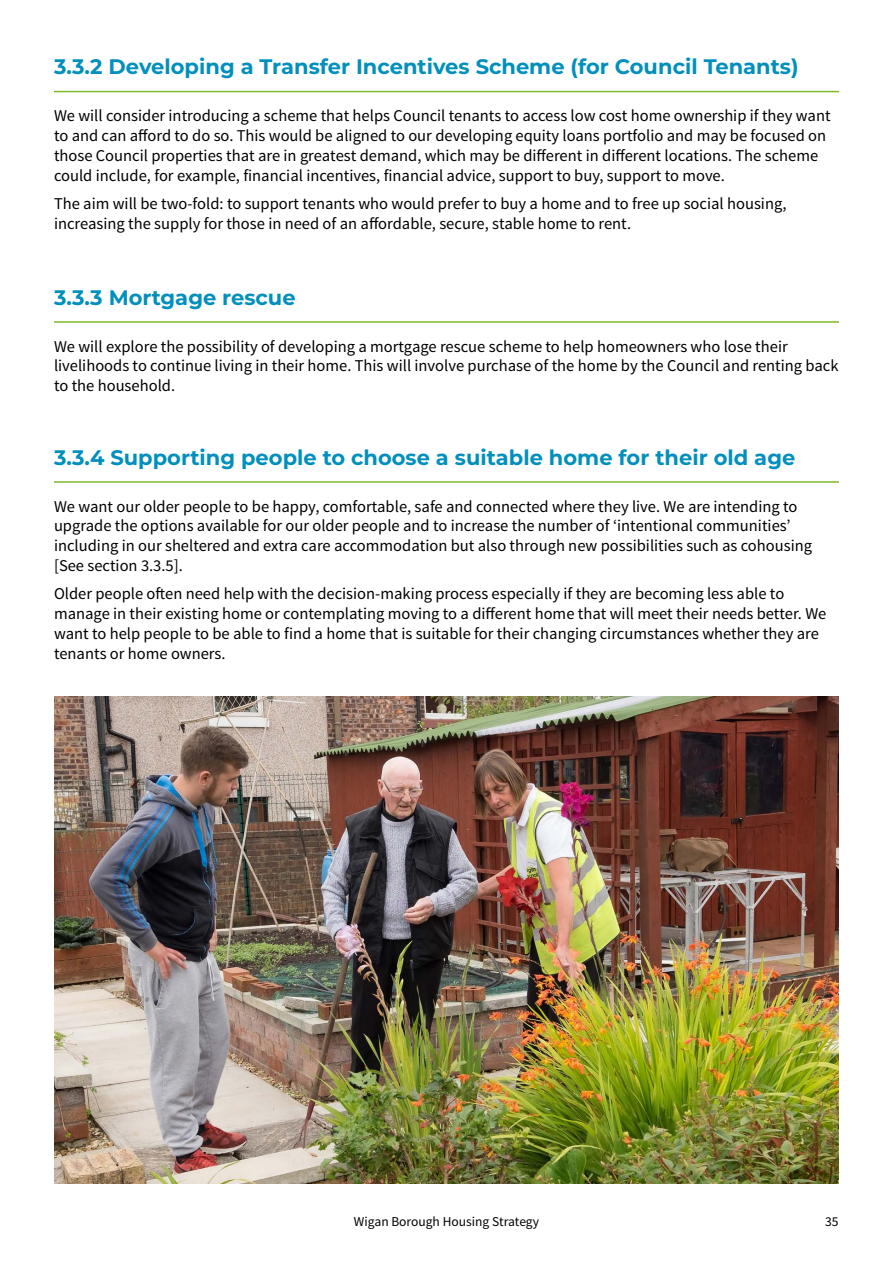
<style>
.page{position:relative;width:893px;height:1263px;background:#fff}
.page>*{position:absolute;margin:0;border:0;box-sizing:border-box;transform-origin:0 0}
.Headings{font:700 21px "Montserrat";color:#018fbe}
.Body_copy{font:16.5px/19.8px "Source Sans Pro";color:#000}
.t1{font:13.5px "Source Sans Pro";color:#000}
</style>
<div class="page">
<hr style="left:54px;top:91px;width:785px;height:1px;background:#7fba28">
<hr style="left:54px;top:481px;width:785px;height:2px;background:#7fba28">
<hr style="left:54px;top:321px;width:785px;height:2px;background:#7fba28">
<img style="left:55px;top:696px;width:783px;height:487px">
<h2 class="Headings" style="left:54px;top:52px;width:746px">3.3.2 Developing a Transfer Incentives Scheme (for Council Tenants)</h2>
<p class="Body_copy" style="left:54px;top:106px;width:778px">We will consider introducing a scheme that helps Council tenants to access low cost home ownership if they want to and can afford to do so. This would be aligned to our developing equity loans portfolio and may be focused on those Council properties that are in greatest demand, which may be different in different locations. The scheme could include, for example, financial incentives, financial advice, support to buy, support to move.</p>
<p class="Body_copy" style="left:54px;top:194px;width:734px">The aim will be two-fold: to support tenants who would prefer to buy a home and to free up social housing, increasing the supply for those in need of an affordable, secure, stable home to rent.</p>
<h2 class="Headings" style="left:54px;top:282px;width:243px">3.3.3 Mortgage rescue</h2>
<p class="Body_copy" style="left:54px;top:336px;width:786px">We will explore the possibility of developing a mortgage rescue scheme to help homeowners who lose their livelihoods to continue living in their home. This will involve purchase of the home by the Council and renting back to the household.</p>
<h2 class="Headings" style="left:54px;top:442px;width:743px">3.3.4 Supporting people to choose a suitable home for their old age</h2>
<p class="Body_copy" style="left:54px;top:496px;width:760px">We want our older people to be happy, comfortable, safe and connected where they live. We are intending to upgrade the options available for our older people and to increase the number of ‘intentional communities’ including in our sheltered and extra care accommodation but also through new possibilities such as cohousing [See section 3.3.5].</p>
<p class="Body_copy" style="left:54px;top:584px;width:774px">Older people often need help with the decision-making process especially if they are becoming less able to manage in their existing home or contemplating moving to a different home that will meet their needs better. We want to help people to be able to find a home that is suitable for their changing circumstances whether they are tenants or home owners.</p>
<p class="t1" style="left:354px;top:1213px;width:187px">Wigan Borough Housing Strategy</p>
<p class="t1" style="left:825px;top:1213px;width:15px">35</p>
</div>
